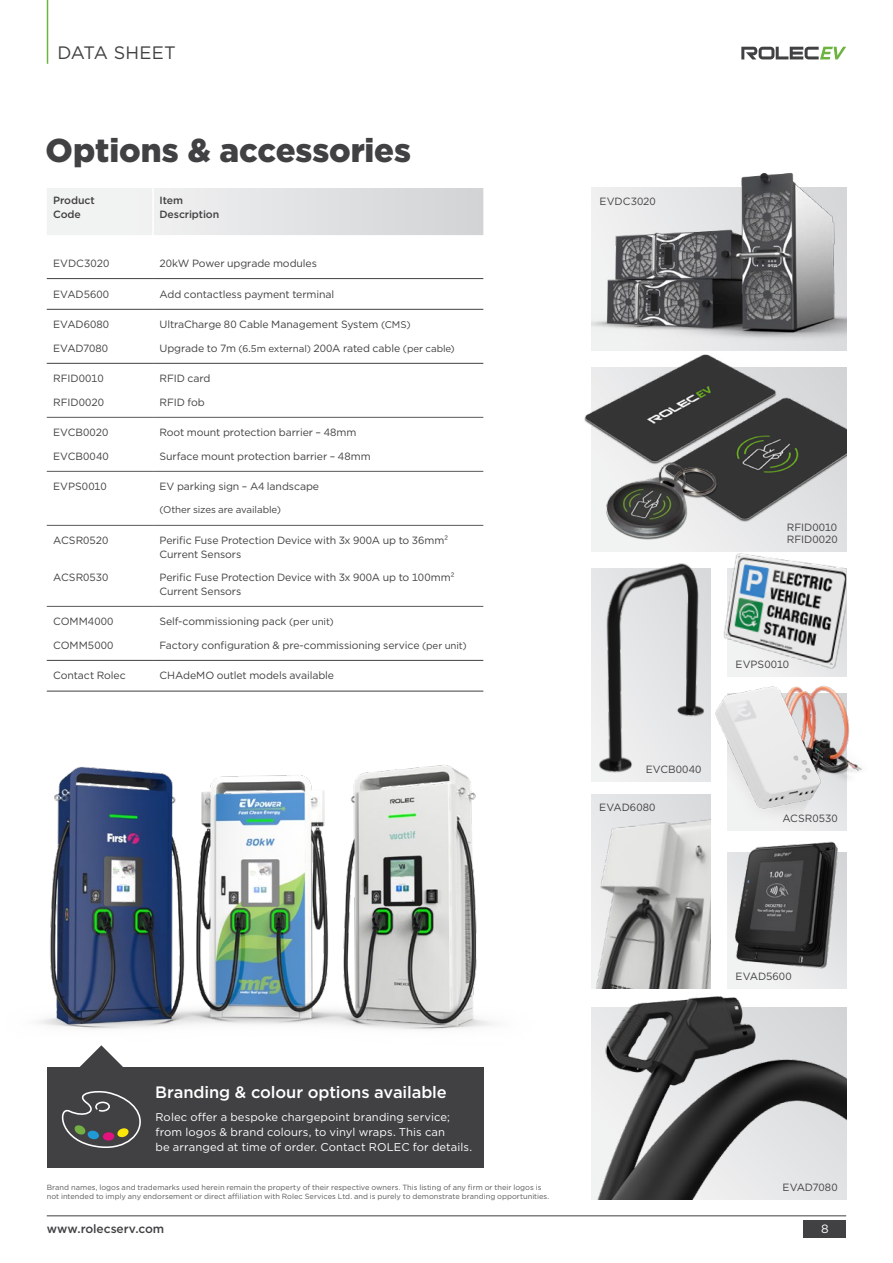
<style>
.page{position:relative;width:893px;height:1263px;background:#fff}
.page>*{position:absolute;margin:0;border:0;box-sizing:border-box;transform-origin:0 0}
.t1{font:900 33px "Gotham";letter-spacing:-.005em;color:#414042}
.t2{font:18px "Gotham";letter-spacing:.005em;color:#414042}
.t3{font:500 16.5px "Gotham";letter-spacing:-.005em;color:#fff}
.t4{font:500 12px "Gotham";letter-spacing:-.005em;color:#414042}
.t5{font:12px "Gotham";color:#fff}
.t6{font:11.25px/15px "Gotham";letter-spacing:.01em;color:#fff}
.t7{font:10.5px/13.5px "Gotham";letter-spacing:-.005em;color:#414042}
.t8{font:500 10.5px/14.2px "Gotham";letter-spacing:-.01em;color:#414042}
.t9{font:9.75px "Gotham";letter-spacing:-.01em;color:#414042}
.t10{font:7.5px/9px "Gotham";color:#58595b}
.s1{font-size:9.75px}
</style>
<div class="page">
<div style="left:591px;top:794px;width:119px;height:195px;background:#e0e1e2"></div>
<img style="left:38px;top:690px;width:457px;height:446px">
<hr style="left:47px;top:0;width:1px;height:64px;background:#6cb33f">
<hr style="left:47px;top:1215px;width:799px;height:1px;background:#414042">
<div style="left:804px;top:1220px;width:42px;height:18px;background:#414042"></div>
<svg style="left:741px;top:47px;width:105px;height:12px"></svg>
<img style="left:710px;top:614px;width:136px;height:62px">
<img style="left:591px;top:614px;width:119px;height:167px">
<hr style="left:47px;top:471px;width:106px;height:1px;background:#58595b">
<hr style="left:153px;top:471px;width:330px;height:1px;background:#58595b">
<hr style="left:47px;top:525px;width:106px;height:1px;background:#58595b">
<hr style="left:153px;top:525px;width:330px;height:1px;background:#58595b">
<hr style="left:47px;top:606px;width:106px;height:1px;background:#58595b">
<hr style="left:153px;top:606px;width:330px;height:1px;background:#58595b">
<svg style="left:47px;top:188px;width:436px;height:47px"></svg>
<hr style="left:47px;top:278px;width:106px;height:1px;background:#414042">
<hr style="left:153px;top:278px;width:330px;height:1px;background:#414042">
<hr style="left:47px;top:309px;width:106px;height:1px;background:#414042">
<hr style="left:153px;top:309px;width:330px;height:1px;background:#414042">
<hr style="left:47px;top:363px;width:106px;height:1px;background:#414042">
<hr style="left:153px;top:363px;width:330px;height:1px;background:#414042">
<hr style="left:47px;top:691px;width:106px;height:1px;background:#414042">
<hr style="left:153px;top:691px;width:330px;height:1px;background:#414042">
<hr style="left:47px;top:417px;width:106px;height:1px;background:#58595b">
<hr style="left:153px;top:417px;width:330px;height:1px;background:#58595b">
<hr style="left:47px;top:660px;width:106px;height:1px;background:#414042">
<hr style="left:153px;top:660px;width:330px;height:1px;background:#414042">
<div style="left:47px;top:1067px;width:436px;height:101px;background:#414042"></div>
<svg style="left:56px;top:1045px;width:88px;height:103px"></svg>
<img style="left:798px;top:676px;width:64px;height:125px">
<img style="left:727px;top:693px;width:119px;height:135px">
<img style="left:710px;top:676px;width:88px;height:111px">
<img style="left:591px;top:996px;width:255px;height:203px">
<img style="left:584px;top:350px;width:262px;height:264px">
<img style="left:591px;top:434px;width:139px;height:118px">
<img style="left:591px;top:187px;width:255px;height:163px">
<img style="left:694px;top:173px;width:152px;height:120px">
<img style="left:727px;top:830px;width:119px;height:159px">
<img style="left:591px;top:819px;width:119px;height:170px">
<h2 class="t2" style="left:57px;top:42px;width:120px">DATA SHEET</h2>
<h1 class="t1" style="left:46px;top:128px;width:367px">Options &amp; accessories</h1>
<p class="t8" style="left:53px;top:193px;width:43px">Product<br>Code</p>
<p class="t8" style="left:159px;top:193px;width:61px">Item<br>Description</p>
<p class="t7" style="left:53px;top:256px;width:58px">EVDC3020</p>
<p class="t7" style="left:159px;top:256px;width:159px">20kW Power upgrade modules</p>
<p class="t7" style="left:53px;top:287px;width:57px">EVAD5600</p>
<p class="t7" style="left:159px;top:287px;width:176px">Add contactless payment terminal</p>
<p class="t7" style="left:53px;top:318px;width:58px">EVAD6080</p>
<p class="t7" style="left:159px;top:318px;width:253px">UltraCharge 80 Cable Management System <span class="s1">(CMS)</span></p>
<p class="t7" style="left:53px;top:341px;width:57px">EVAD7080</p>
<p class="t7" style="left:159px;top:341px;width:297px">Upgrade to 7m <span class="s1">(6.5m external)</span> 200A rated cable <span class="s1">(per cable)</span></p>
<p class="t7" style="left:53px;top:372px;width:52px">RFID0010</p>
<p class="t7" style="left:159px;top:372px;width:53px">RFID card</p>
<p class="t7" style="left:53px;top:395px;width:52px">RFID0020</p>
<p class="t7" style="left:159px;top:395px;width:47px">RFID fob</p>
<p class="t7" style="left:53px;top:426px;width:57px">EVCB0020</p>
<p class="t7" style="left:159px;top:426px;width:198px">Root mount protection barrier – 48mm</p>
<p class="t7" style="left:53px;top:449px;width:57px">EVCB0040</p>
<p class="t7" style="left:159px;top:449px;width:213px">Surface mount protection barrier – 48mm</p>
<p class="t7" style="left:53px;top:480px;width:55px">EVPS0010</p>
<p class="t7" style="left:159px;top:480px;width:161px">EV parking sign – A4 landscape</p>
<p class="t9" style="left:159px;top:503px;width:123px">(Other sizes are available)</p>
<p class="t7" style="left:53px;top:534px;width:57px">ACSR0520</p>
<p class="t7" style="left:159px;top:534px;width:291px">Perific Fuse Protection Device with 3x 900A up to 36mm²<br>Current Sensors</p>
<p class="t7" style="left:53px;top:570px;width:57px">ACSR0530</p>
<p class="t7" style="left:159px;top:570px;width:297px">Perific Fuse Protection Device with 3x 900A up to 100mm²<br>Current Sensors</p>
<p class="t7" style="left:53px;top:615px;width:62px">COMM4000</p>
<p class="t7" style="left:159px;top:615px;width:176px">Self-commissioning pack <span class="s1">(per unit)</span></p>
<p class="t7" style="left:53px;top:638px;width:62px">COMM5000</p>
<p class="t7" style="left:159px;top:638px;width:309px">Factory configuration &amp; pre-commissioning service <span class="s1">(per unit)</span></p>
<p class="t7" style="left:53px;top:669px;width:74px">Contact Rolec</p>
<p class="t7" style="left:159px;top:669px;width:176px">CHAdeMO outlet models available</p>
<p class="t7" style="left:600px;top:194px;width:58px">EVDC3020</p>
<p class="t7" style="left:787px;top:520px;width:52px">RFID0010</p>
<p class="t7" style="left:787px;top:533px;width:52px">RFID0020</p>
<p class="t7" style="left:736px;top:657px;width:55px">EVPS0010</p>
<p class="t7" style="left:646px;top:762px;width:57px">EVCB0040</p>
<p class="t7" style="left:599px;top:800px;width:58px">EVAD6080</p>
<p class="t7" style="left:782px;top:811px;width:57px">ACSR0530</p>
<h3 class="t3" style="left:155px;top:1081px;width:293px">Branding &amp; colour options available</h3>
<p class="t6" style="left:155px;top:1109px;width:318px">Rolec offer a bespoke chargepoint branding service; from logos &amp; brand colours, to vinyl wraps. This can<br>be arranged at time of order. Contact ROLEC for details.</p>
<p class="t10" style="left:47px;top:1183px;width:504px">Brand names, logos and trademarks used herein remain the property of their respective owners. This listing of any firm or their logos is not intended to imply any endorsement or direct affiliation with Rolec Services Ltd. and is purely to demonstrate branding opportunities.</p>
<p class="t7" style="left:736px;top:970px;width:57px">EVAD5600</p>
<p class="t7" style="left:782px;top:1180px;width:57px">EVAD7080</p>
<p class="t4" style="left:47px;top:1221px;width:119px">www.rolecserv.com</p>
<p class="t5" style="left:821px;top:1221px;width:9px">8</p>
</div>
